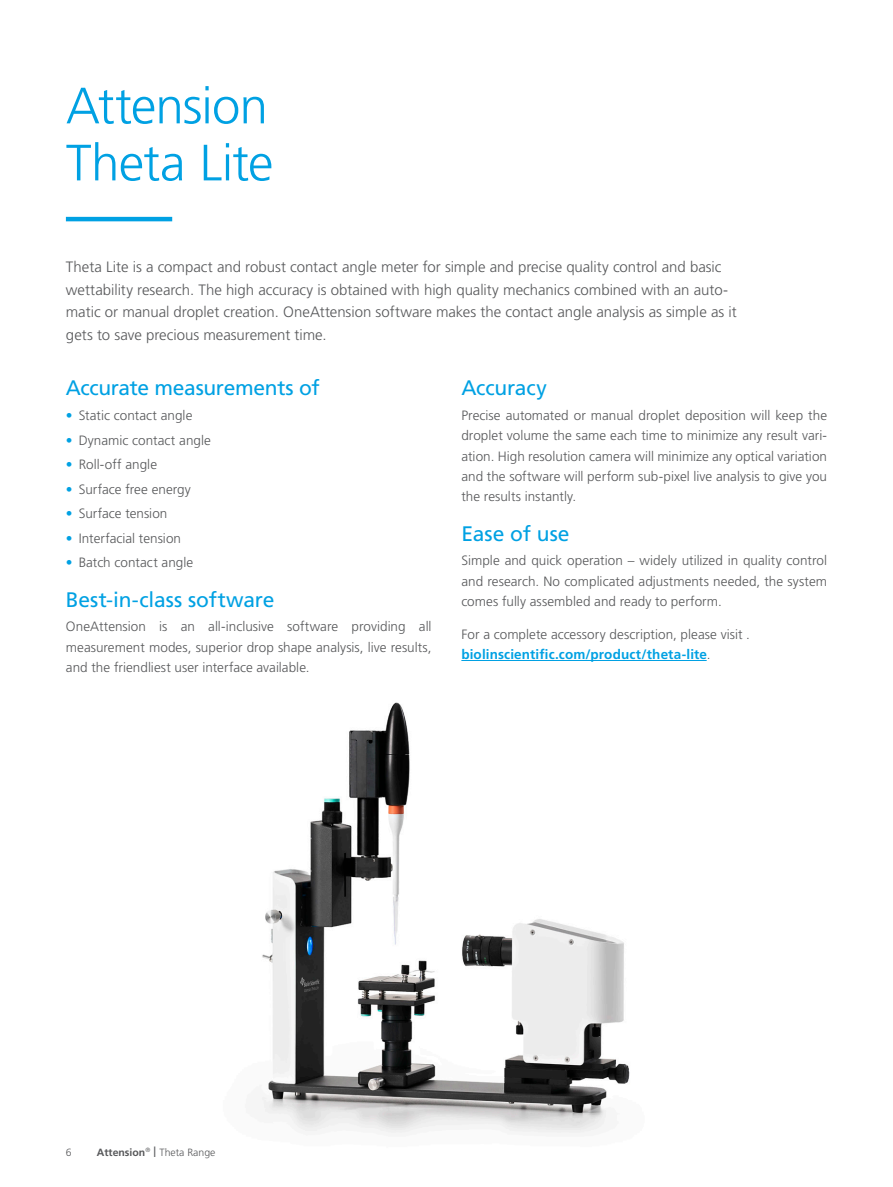
<style>
.page{position:relative;width:893px;height:1187px;background:#fff}
.page>*{position:absolute;margin:0;border:0;box-sizing:border-box;transform-origin:0 0}
.Heading_Page_Blue{font:300 51px/57px "Frutiger LT Std";letter-spacing:-.015em;color:#00a1e3}
.Sub_Heading_1_Page_B{font:21px "Frutiger LT Std";letter-spacing:-.01em;color:#00a1e3}
.Ingress_80{font:300 15px/22.5px "Frutiger LT Std";color:#57585a}
.Body_80{font:300 13.5px/20.2px "Frutiger LT Std";letter-spacing:.005em;color:#57585a;text-align:justify}
.t1{font:300 10.5px "Frutiger LT Std";color:#57585a}
.s1{font-weight:700;color:#00a1e3}
.s2{font-weight:700}
.s3{font-size:15px}
</style>
<div class="page">
<hr style="left:66px;top:217px;width:106px;height:4px;background:#00a1e3">
<img style="left:261px;top:702px;width:369px;height:431px">
<hr style="left:461px;top:660px;width:246px;height:1px;background:#00a1e3">
<p class="Heading_Page_Blue" style="left:66px;top:78px;width:209px">Attension<br>Theta Lite</p>
<p class="Ingress_80" style="left:66px;top:256px;width:672px">Theta Lite is a compact and robust contact angle meter for simple and precise quality control and basic wettability research. The high accuracy is obtained with high quality mechanics combined with an auto&shy;matic or manual droplet creation. OneAttension software makes the contact angle analysis as simple as it gets to save precious measurement time.</p>
<p class="Sub_Heading_1_Page_B" style="left:66px;top:376px;width:255px">Accurate measurements of</p>
<p class="Body_80" style="left:66px;top:405px;width:128px"><span class="s1">•</span> Static contact angle</p>
<p class="Body_80" style="left:66px;top:430px;width:146px"><span class="s1">•</span> Dynamic contact angle</p>
<p class="Body_80" style="left:66px;top:454px;width:93px"><span class="s1">•</span> Roll-off angle</p>
<p class="Body_80" style="left:66px;top:479px;width:127px"><span class="s1">•</span> Surface free energy</p>
<p class="Body_80" style="left:66px;top:503px;width:103px"><span class="s1">•</span> Surface tension</p>
<p class="Body_80" style="left:66px;top:528px;width:117px"><span class="s1">•</span> Interfacial tension</p>
<p class="Body_80" style="left:66px;top:552px;width:129px"><span class="s1">•</span> Batch contact angle</p>
<p class="Sub_Heading_1_Page_B" style="left:66px;top:587px;width:210px">Best-in-class software</p>
<p class="Body_80" style="left:66px;top:616px;width:367px">OneAttension is an all-inclusive software providing all measurement modes, superior drop shape analysis, live results, and the friendliest user interface available.</p>
<p class="Sub_Heading_1_Page_B" style="left:461px;top:376px;width:87px">Accuracy</p>
<p class="Body_80" style="left:461px;top:405px;width:367px">Precise automated or manual droplet deposition will keep the droplet volume the same each time to minimize any result vari&shy;ation. High resolution camera will minimize any optical variation and the software will perform sub-pixel live analysis to give you the results instantly.</p>
<p class="Sub_Heading_1_Page_B" style="left:461px;top:521px;width:110px">Ease of use</p>
<p class="Body_80" style="left:461px;top:550px;width:367px">Simple and quick operation – widely utilized in quality control and research. No complicated adjustments needed, the system comes fully assembled and ready to perform.</p>
<p class="Body_80" style="left:461px;top:624px;width:290px">For a complete accessory description, please visit . <span class="s1">biolinscientific.com/product/theta-lite</span>.</p>
<p class="t1" style="left:66px;top:1145px;width:7px">6</p>
<p class="t1" style="left:97px;top:1145px;width:120px"><span class="s2">Attension</span><sup>®</sup> <span class="s3">I</span> Theta Range</p>
</div>
